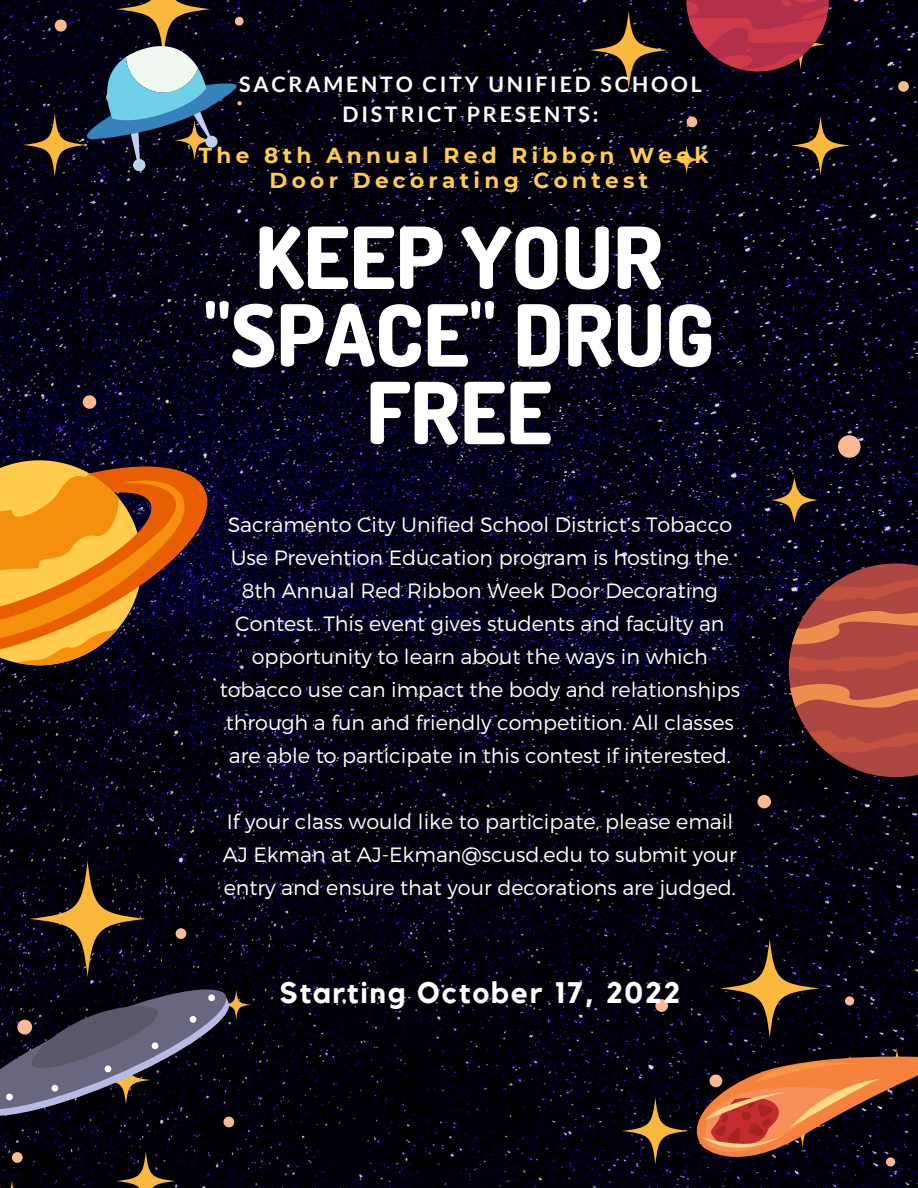
<style>
.page{position:relative;width:918px;height:1188px;background:#fff}
.page>*{position:absolute;margin:0;border:0;box-sizing:border-box;transform-origin:0 0}
.t1{font:800 85.5px/77.7px "Dosis";color:#fff;text-align:center}
.t2{font:700 29.7px "Kollektif";letter-spacing:.065em;color:#fff}
.t3{font:700 21.6px/25px "Montserrat";letter-spacing:.2em;color:#ffcc4d;text-align:center}
.t4{font:700 21.45px/29.8px "Lato";letter-spacing:.13em;color:#fff;text-align:center}
.t5{font:300 20.7px/33px "Montserrat";color:#fff;text-align:center}
</style>
<div class="page">
<img style="left:0;top:0;width:918px;height:1188px">
<svg style="left:0;top:458px;width:207px;height:210px"></svg>
<svg style="left:589px;top:11px;width:79px;height:78px;fill:#01010a"></svg>
<svg style="left:791px;top:116px;width:59px;height:59px"></svg>
<svg style="left:672px;top:145px;width:29px;height:30px"></svg>
<div style="left:898px;top:81px;width:11px;height:11px;background:#f9b992;border-radius:50%"></div>
<div style="left:687px;top:117px;width:10px;height:10px;background:#f9b992;border-radius:50%"></div>
<svg style="left:686px;top:0;width:143px;height:74px"></svg>
<svg style="left:23px;top:113px;width:64px;height:64px"></svg>
<div style="left:55px;top:19px;width:12px;height:13px;background:#f9b992;border-radius:50%"></div>
<svg style="left:235px;top:17px;width:9px;height:9px"></svg>
<svg style="left:86px;top:0;width:156px;height:172px"></svg>
<svg style="left:622px;top:1097px;width:67px;height:67px"></svg>
<svg style="left:720px;top:939px;width:100px;height:99px;fill:#01000a"></svg>
<svg style="left:794px;top:1187px;width:51px;height:1px"></svg>
<div style="left:655px;top:999px;width:13px;height:13px;background:#f9b992;border-radius:50%"></div>
<div style="left:845px;top:996px;width:9px;height:10px;background:#f9b992;border-radius:50%"></div>
<svg style="left:678px;top:1050px;width:240px;height:126px"></svg>
<svg style="left:771px;top:478px;width:47px;height:45px"></svg>
<svg style="left:789px;top:563px;width:129px;height:214px"></svg>
<div style="left:838px;top:435px;width:23px;height:23px;background:#f9b993;border-radius:50%"></div>
<div style="left:83px;top:395px;width:13px;height:14px;background:#f9b993;border-radius:50%"></div>
<div style="left:757px;top:795px;width:14px;height:13px;background:#f9b993;border-radius:50%"></div>
<svg style="left:29px;top:861px;width:117px;height:116px;fill:#01010b"></svg>
<svg style="left:116px;top:1151px;width:60px;height:37px"></svg>
<svg style="left:221px;top:990px;width:30px;height:30px"></svg>
<svg style="left:0;top:1180px;width:27px;height:8px"></svg>
<div style="left:223px;top:1117px;width:11px;height:10px;background:#f9b992;border-radius:50%"></div>
<div style="left:176px;top:928px;width:10px;height:11px;background:#f9b992;border-radius:50%"></div>
<div style="left:12px;top:1152px;width:11px;height:11px;background:#f9b992;border-radius:50%"></div>
<svg style="left:0;top:981px;width:235px;height:143px"></svg>
<p class="t4" style="left:239px;top:69px;width:464px">SACRAMENTO CITY UNIFIED SCHOOL<br>DISTRICT PRESENTS:</p>
<p class="t3" style="left:199px;top:142px;width:512px">The 8th Annual Red Ribbon Week<br>Door Decorating Contest</p>
<h1 class="t1" style="left:204px;top:216px;width:512px">KEEP YOUR "SPACE" DRUG<br>FREE</h1>
<p class="t5" style="left:220px;top:507px;width:522px">Sacramento City Unified School District’s Tobacco Use Prevention Education program is hosting the 8th Annual Red Ribbon Week Door Decorating Contest. This event gives students and faculty an opportunity to learn about the ways in which tobacco use can impact the body and relationships through a fun and friendly competition. All classes are able to participate in this contest if interested.</p>
<p class="t5" style="left:223px;top:804px;width:516px;text-align:left">If your class would like to participate, please email<br>AJ Ekman at AJ-Ekman@scusd.edu to submit your entry and ensure that your decorations are judged.</p>
<h2 class="t2" style="left:280px;top:979px;width:402px">Starting October 17, 2022</h2>
</div>
